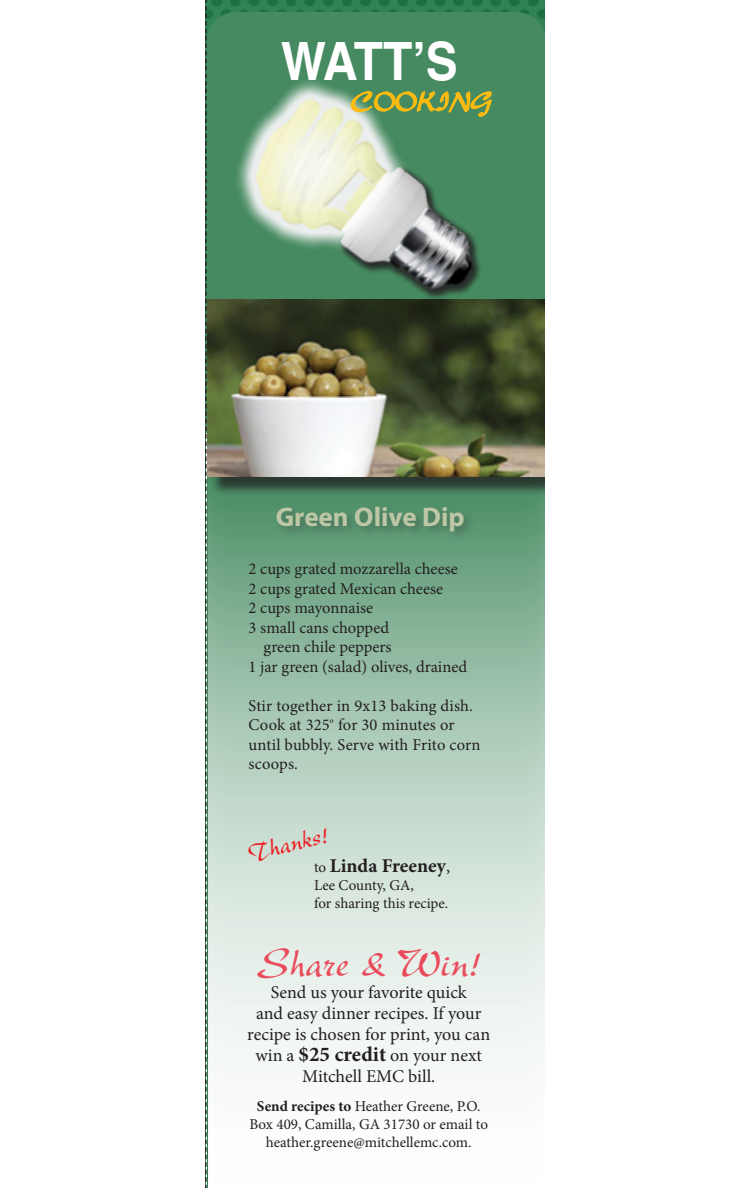
<style>
.page{position:relative;width:756px;height:1188px;background:#fff}
.page>*{position:absolute;margin:0;border:0;box-sizing:border-box;transform-origin:0 0}
.t1{font:700 52.8px "Helvetica";color:#fff;scale:.91 1}
.t2{font:42px "New Berolina";color:#ea4b5b}
.t3{font:700 27px "Myriad Pro";color:#bec7a5}
.t4{font:27px "New Berolina";color:#ed1d24}
.t5{font:27px "New Berolina";color:#febc11}
.t6{font:700 19.5px "Minion Pro";color:#231f20}
.t7{font:18px/21px "Minion Pro";letter-spacing:-.005em;color:#231f20;text-align:center}
.t8{font:16.5px/19.5px "Minion Pro";color:#231f20}
.t9{font:15px/18px "Minion Pro";color:#231f20;text-align:center}
.s1{font-weight:400;font-size:15px}
.s2{font-weight:400;font-size:18px}
.s3{font-weight:700;font-size:21px}
.s4{font-weight:700}
</style>
<div class="page">
<svg style="left:208px;top:12px;width:336px;height:1096px"></svg>
<div style="left:274px;top:503px;width:202px;height:40px;background:#231f20;opacity:.34"></div>
<svg style="left:206px;top:0;width:2px;height:1188px"></svg>
<hr style="left:206px;top:39px;width:1px;height:1149px;background:#231f20;opacity:.5">
<img style="left:206px;top:26px;width:338px;height:364px">
<svg style="left:350px;top:88px;width:143px;height:49px"></svg>
<div style="left:210px;top:302px;width:334px;height:194px;background:#231f20;opacity:.75"></div>
<img style="left:208px;top:300px;width:336px;height:177px">
<h1 class="t1" style="left:281px;top:30px;width:196px">WATT’S</h1>
<h3 class="t5" style="left:351px;top:85px;width:142px">COOKING</h3>
<h3 class="t3" style="left:276px;top:499px;width:190px">Green Olive Dip</h3>
<p class="t8" style="left:249px;top:559px;width:211px">2 cups grated mozzarella cheese</p>
<p class="t8" style="left:249px;top:579px;width:196px">2 cups grated Mexican cheese</p>
<p class="t8" style="left:249px;top:598px;width:126px">2 cups mayonnaise</p>
<p class="t8" style="left:249px;top:618px;width:142px">3 small cans chopped</p>
<p class="t8" style="left:264px;top:637px;width:130px">green chile peppers</p>
<p class="t8" style="left:249px;top:657px;width:220px">1 jar green (salad) olives, drained</p>
<p class="t8" style="left:249px;top:696px;width:233px">Stir together in 9x13 baking dish.<br>Cook at 325<sup>º</sup> for 30 minutes or until bubbly. Serve with Frito corn scoops.</p>
<h3 class="t4" style="left:245px;top:838px;width:84px;rotate:-14deg">Thanks!</h3>
<p class="t6" style="left:314px;top:852px;width:137px"><span class="s1">to</span> Linda Freeney<span class="s2">,</span></p>
<p class="t9" style="left:314px;top:876px;width:136px;text-align:left">Lee County, GA,<br>for sharing this recipe.</p>
<h2 class="t2" style="left:256px;top:937px;width:227px">Share &amp; Win!</h2>
<p class="t7" style="left:247px;top:982px;width:244px">Send us your favorite quick<br>and easy dinner recipes. If your recipe is chosen for print, you can win a <span class="s3">$25 credit</span> on your next<br>Mitchell EMC bill.</p>
<p class="t9" style="left:249px;top:1097px;width:240px"><span class="s4">Send recipes to</span> Heather Greene, P.O.<br>Box 409, Camilla, GA 31730 or email to heather.greene@mitchellemc.com.</p>
</div>
